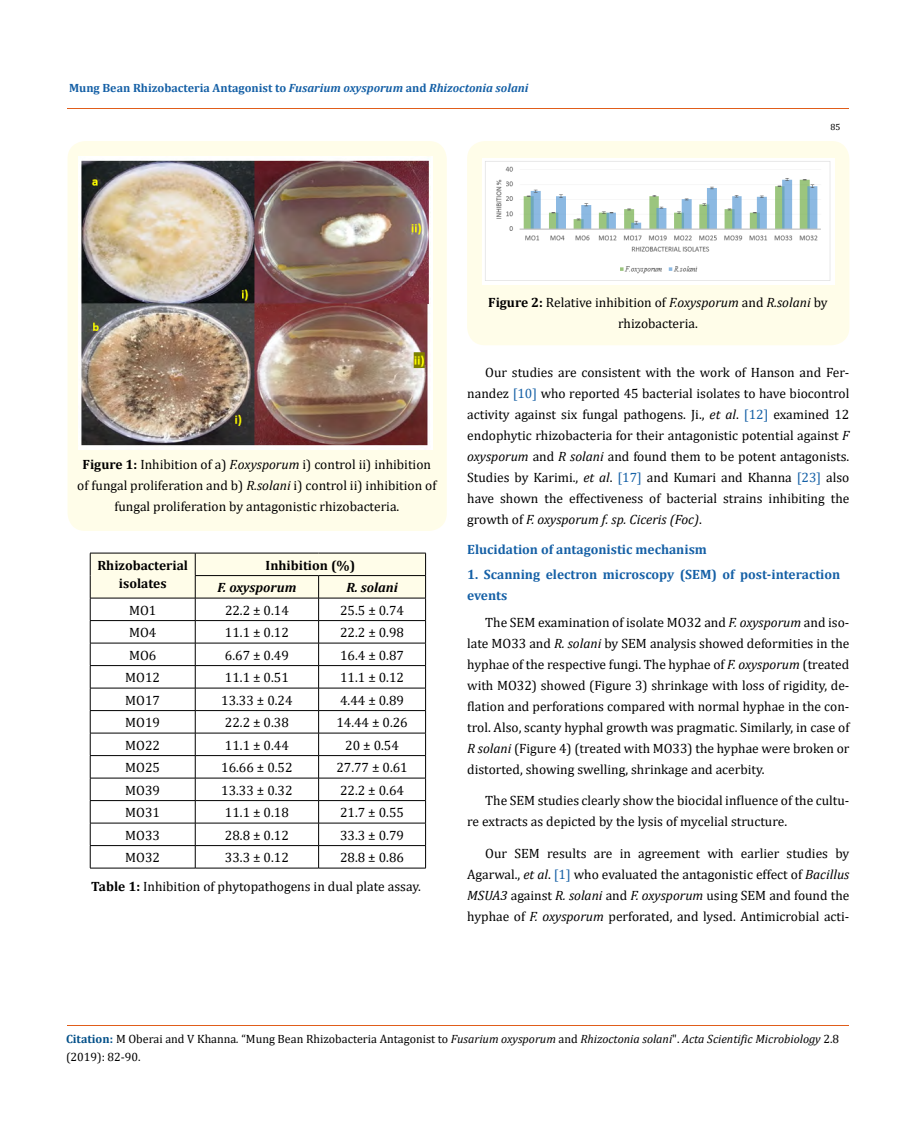
<style>
.page{position:relative;width:917px;height:1134px;background:#fff}
.page>*{position:absolute;margin:0;border:0;box-sizing:border-box;transform-origin:0 0}
.t1{font:13.5px/21px "Cambria";color:#000;text-align:justify}
.t2{font:700 13.5px/21px "Cambria";color:#1560a6}
.t3{font:700 13.5px/18px "Cambria";color:#000;text-align:center}
.t4{font:italic 700 13.5px "Cambria";color:#000}
.t5{font:12px/18px "Cambria";color:#000}
.t6{font:700 12px "Cambria";color:#1560a6}
.t7{font:9px "Cambria";color:#000}
.s1{font-style:italic}
.s2{font-weight:700}
.s3{color:#1560a6}
.s4{font-weight:700;color:#035089}
</style>
<div class="page">
<hr style="left:67px;top:109px;width:782px;height:1px;background:#e05d1a">
<div style="left:67px;top:141px;width:380px;height:390px;background:#fffde9;border-radius:18px"></div>
<img style="left:79px;top:156px;width:353px;height:293px">
<svg style="left:90px;top:553px;width:336px;height:315px"></svg>
<hr style="left:90px;top:868px;width:105px;height:1px;background:#000">
<hr style="left:195px;top:868px;width:123px;height:1px;background:#000">
<hr style="left:318px;top:868px;width:108px;height:1px;background:#000">
<div style="left:467px;top:141px;width:382px;height:204px;background:#fffde9;border-radius:18px"></div>
<img style="left:482px;top:158px;width:352px;height:127px">
<hr style="left:67px;top:1026px;width:782px;height:1px;background:#e05d1a">
<p class="t6" style="left:69px;top:79px;width:461px">Mung Bean Rhizobacteria Antagonist to <span class="s1">Fusarium oxysporum</span> and <span class="s1">Rhizoctonia solani</span></p>
<p class="t7" style="left:830px;top:122px;width:11px">85</p>
<p class="t1" style="left:77px;top:454px;width:361px;text-align:center"><span class="s2">Figure 1:</span> Inhibition of a) <span class="s1">F.oxysporum</span> i) control ii) inhibition of fungal proliferation and b) <span class="s1">R.solani</span> i) control ii) inhibition of fungal proliferation by antagonistic rhizobacteria.</p>
<p class="t3" style="left:97px;top:556px;width:92px">Rhizobacterial isolates</p>
<p class="t3" style="left:265px;top:556px;width:91px">Inhibition (%)</p>
<p class="t4" style="left:217px;top:578px;width:80px">F. oxysporum</p>
<p class="t4" style="left:346px;top:578px;width:53px">R. solani</p>
<p class="t1" style="left:129px;top:599px;width:29px">MO1</p>
<p class="t1" style="left:225px;top:599px;width:65px">22.2 ± 0.14</p>
<p class="t1" style="left:340px;top:599px;width:65px">25.5 ± 0.74</p>
<p class="t1" style="left:129px;top:622px;width:29px">MO4</p>
<p class="t1" style="left:225px;top:622px;width:65px">11.1 ± 0.12</p>
<p class="t1" style="left:340px;top:622px;width:65px">22.2 ± 0.98</p>
<p class="t1" style="left:129px;top:644px;width:29px">MO6</p>
<p class="t1" style="left:225px;top:644px;width:65px">6.67 ± 0.49</p>
<p class="t1" style="left:340px;top:644px;width:65px">16.4 ± 0.87</p>
<p class="t1" style="left:125px;top:667px;width:36px">MO12</p>
<p class="t1" style="left:225px;top:667px;width:65px">11.1 ± 0.51</p>
<p class="t1" style="left:340px;top:667px;width:65px">11.1 ± 0.12</p>
<p class="t1" style="left:125px;top:689px;width:36px">MO17</p>
<p class="t1" style="left:221px;top:689px;width:73px">13.33 ± 0.24</p>
<p class="t1" style="left:340px;top:689px;width:65px">4.44 ± 0.89</p>
<p class="t1" style="left:125px;top:712px;width:36px">MO19</p>
<p class="t1" style="left:225px;top:712px;width:65px">22.2 ± 0.38</p>
<p class="t1" style="left:336px;top:712px;width:73px">14.44 ± 0.26</p>
<p class="t1" style="left:125px;top:734px;width:36px">MO22</p>
<p class="t1" style="left:225px;top:734px;width:65px">11.1 ± 0.44</p>
<p class="t1" style="left:345px;top:734px;width:55px">20 ± 0.54</p>
<p class="t1" style="left:125px;top:757px;width:36px">MO25</p>
<p class="t1" style="left:221px;top:757px;width:73px">16.66 ± 0.52</p>
<p class="t1" style="left:336px;top:757px;width:73px">27.77 ± 0.61</p>
<p class="t1" style="left:125px;top:779px;width:36px">MO39</p>
<p class="t1" style="left:221px;top:779px;width:73px">13.33 ± 0.32</p>
<p class="t1" style="left:340px;top:779px;width:65px">22.2 ± 0.64</p>
<p class="t1" style="left:125px;top:802px;width:36px">MO31</p>
<p class="t1" style="left:225px;top:802px;width:65px">11.1 ± 0.18</p>
<p class="t1" style="left:340px;top:802px;width:65px">21.7 ± 0.55</p>
<p class="t1" style="left:125px;top:824px;width:36px">MO33</p>
<p class="t1" style="left:225px;top:824px;width:65px">28.8 ± 0.12</p>
<p class="t1" style="left:340px;top:824px;width:65px">33.3 ± 0.79</p>
<p class="t1" style="left:125px;top:847px;width:36px">MO32</p>
<p class="t1" style="left:225px;top:847px;width:65px">33.3 ± 0.12</p>
<p class="t1" style="left:91px;top:843px;width:331px;line-height:29px;text-indent:249px">28.8 ± 0.86<br><span class="s2">Table 1:</span> Inhibition of phytopathogens in dual plate assay.</p>
<p class="t1" style="left:488px;top:292px;width:341px;text-align:center"><span class="s2">Figure 2:</span> Relative inhibition of <span class="s1">F.oxysporum</span> and <span class="s1">R.solani</span> by rhizobacteria.</p>
<p class="t1" style="left:467px;top:361px;width:384px;text-indent:18px">Our studies are consistent with the work of Hanson and Fer&shy;nandez <span class="s3">[10]</span> who reported 45 bacterial isolates to have biocontrol activity against six fungal pathogens. Ji., <span class="s1">et al</span>. <span class="s3">[12]</span> examined 12 endophytic rhizobacteria for their antagonistic potential against <span class="s1">F oxysporum</span> and <span class="s1">R solani</span> and found them to be potent antagonists.<br>Studies by Karimi., <span class="s1">et al</span>. <span class="s3">[17]</span> and Kumari and Khanna <span class="s3">[23]</span> also have shown the effectiveness of bacterial strains inhibiting the growth of <span class="s1">F. oxysporum f. sp. Ciceris (Foc)</span>.</p>
<p class="t2" style="left:467px;top:539px;width:241px">Elucidation of antagonistic mechanism</p>
<p class="t2" style="left:467px;top:563px;width:375px">1. Scanning electron microscopy (SEM) of post-interaction events</p>
<p class="t1" style="left:467px;top:612px;width:384px;text-indent:18px">The SEM examination of isolate MO32 and <span class="s1">F. oxysporum</span> and iso&shy;late MO33 and <span class="s1">R. solani</span> by SEM analysis showed deformities in the hyphae of the respective fungi. The hyphae of <span class="s1">F. oxysporum</span> (treated with MO32) showed (Figure 3) shrinkage with loss of rigidity, de&shy;flation and perforations compared with normal hyphae in the con&shy;trol. Also, scanty hyphal growth was pragmatic. Similarly, in case of <span class="s1">R solani</span> (Figure 4) (treated with MO33) the hyphae were broken or distorted, showing swelling, shrinkage and acerbity.</p>
<p class="t1" style="left:467px;top:790px;width:384px;text-indent:18px">The SEM studies clearly show the biocidal influence of the cultu&shy;re extracts as depicted by the lysis of mycelial structure.</p>
<p class="t1" style="left:467px;top:843px;width:384px;text-indent:18px">Our SEM results are in agreement with earlier studies by Agarwal., <span class="s1">et al</span>. <span class="s3">[1]</span> who evaluated the antagonistic effect of <span class="s1">Bacillus MSUA3</span> against <span class="s1">R. solani</span> and <span class="s1">F. oxysporum</span> using SEM and found the hyphae of <span class="s1">F. oxysporum</span> perforated, and lysed. Antimicrobial acti-</p>
<p class="t5" style="left:66px;top:1030px;width:774px"><span class="s4">Citation:</span> M Oberai and V Khanna<span class="s1">.</span> “Mung Bean Rhizobacteria Antagonist to <span class="s1">Fusarium oxysporum</span> and <span class="s1">Rhizoctonia solani</span>". <span class="s1">Acta Scientific Microbiology</span> 2.8 (2019): 82-90.</p>
</div>
